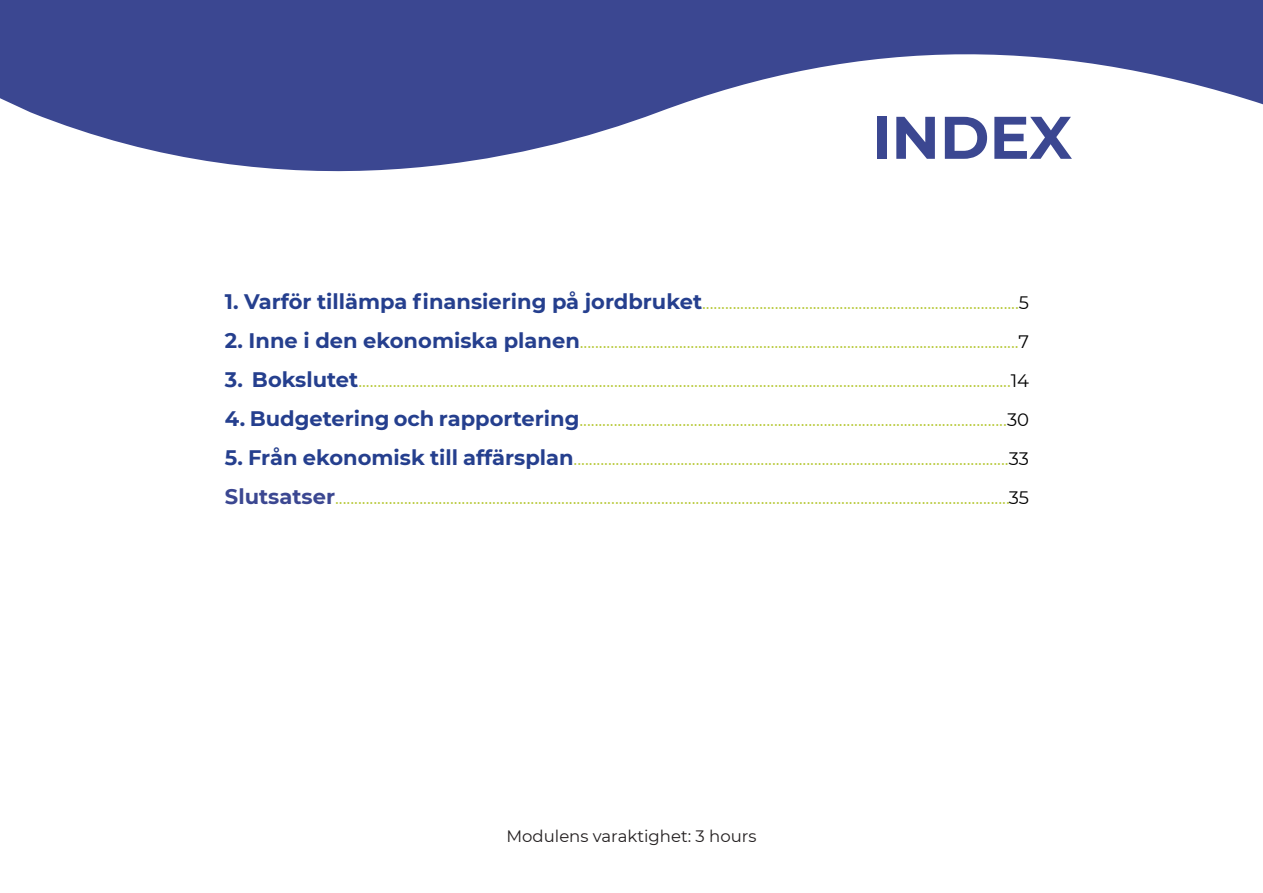
<style>
.page{position:relative;width:1263px;height:893px;background:#fff}
.page>*{position:absolute;margin:0;border:0;box-sizing:border-box;transform-origin:0 0}
.t1{font:700 60px "Montserrat";color:#3b4791}
.t2{font:18px "Montserrat";color:#b5c733}
.t3{font:16.5px "Montserrat";color:#231f20}
.s1{font-weight:700;font-size:21px;color:#253f8e}
.s2{color:#000}
.s3{font-weight:700;font-size:21px;color:#3b4791}
</style>
<div class="page">
<svg style="left:0;top:0;width:1263px;height:172px;fill:#3b4791"></svg>
<p class="t1" style="left:872px;top:94px;width:202px">INDEX</p>
<p class="t2" style="left:225px;top:290px;width:806px"><span class="s1">1. Varför tillämpa finansiering på jordbruket</span>...................................................................................<span class="s2">5</span></p>
<p class="t2" style="left:225px;top:329px;width:806px"><span class="s1">2. Inne i den ekonomiska planen</span>...................................................................................................................<span class="s2">7</span></p>
<p class="t2" style="left:225px;top:368px;width:806px"><span class="s1">3. Bokslutet</span>...........................................................................................................................................................................<span class="s2">14</span></p>
<p class="t2" style="left:225px;top:407px;width:806px"><span class="s1">4. Budgetering och rapportering</span>................................................................................................................<span class="s2">30</span></p>
<p class="t2" style="left:225px;top:446px;width:806px"><span class="s1">5. Från ekonomisk till affärsplan</span>..................................................................................................................<span class="s2">33</span></p>
<p class="t2" style="left:225px;top:485px;width:806px"><span class="s3">Slutsatser</span>................................................................................................................................................................................<span class="s2">35</span></p>
<p class="t3" style="left:506px;top:824px;width:251px">Modulens varaktighet: 3 hours</p>
</div>
